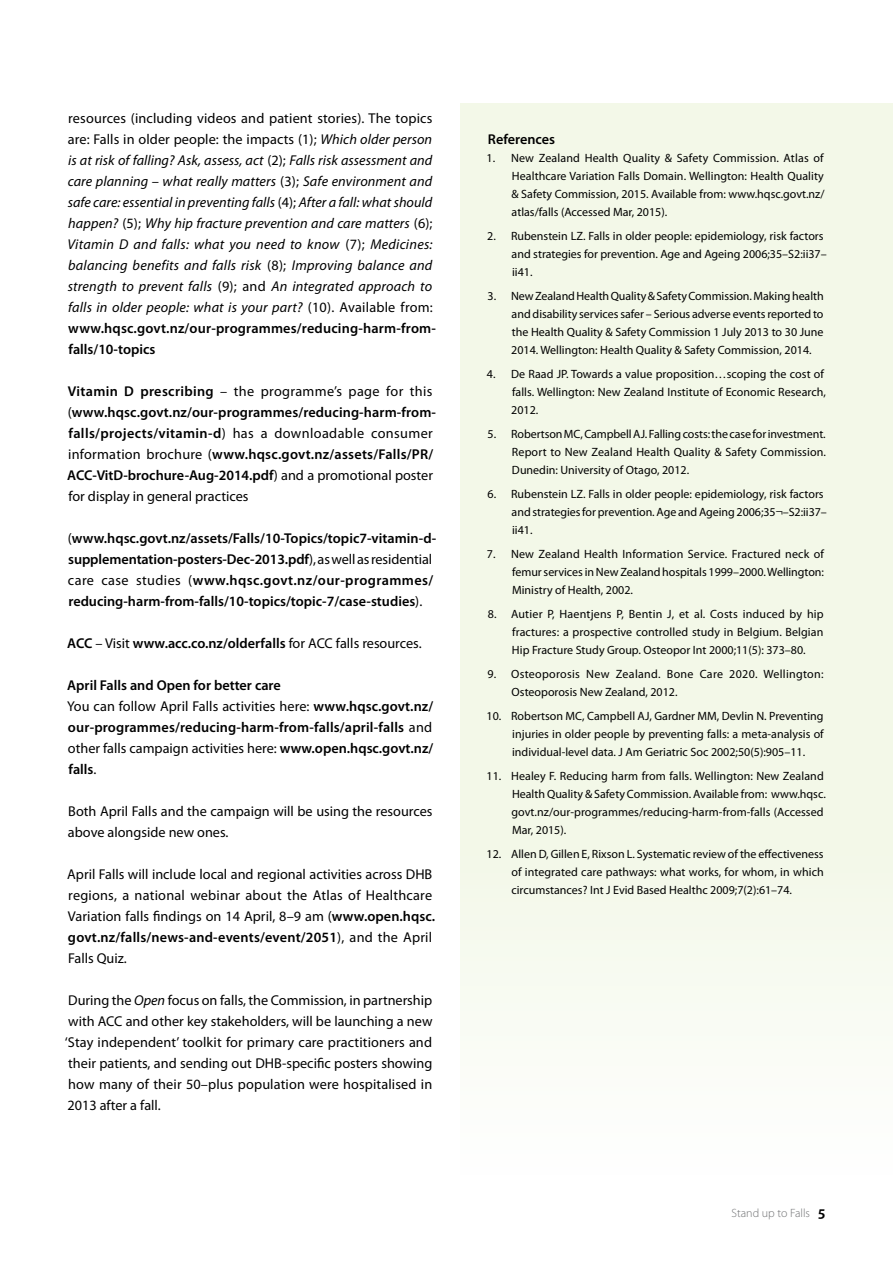
<style>
.page{position:relative;width:893px;height:1263px;background:#fff}
.page>*{position:absolute;margin:0;border:0;box-sizing:border-box;transform-origin:0 0}
.t1{font:600 14.25px/21px "Myriad Pro";color:#000}
.t2{font:italic 14.25px/21px "Myriad Pro";letter-spacing:.005em;color:#000}
.t3{font:14.25px/21px "Myriad Pro";color:#000}
.t4{font:12px/18px "Myriad Pro";color:#000;text-align:justify}
.t5{font:12px/18px "Myriad Pro";letter-spacing:.025em;color:#000}
.t6{font:300 12px "Myriad Pro";color:#707173}
.s1{font-style:normal}
.s2{font-weight:600;font-style:normal}
.s3{font-weight:400}
.s4{font-weight:600}
.s5{font-style:italic}
.s6{font-weight:600;font-size:15.75px;color:#000}
</style>
<div class="page">
<div style="left:460px;top:103px;width:432px;height:1071px;background:#f3f8e8"></div>
<p class="t2" style="left:68px;top:107px;width:370px"><span class="s1">resources (including videos and patient stories). The topics are: Falls in older people: the impacts (1);</span> Which older person is at risk of falling? Ask, assess, act <span class="s1">(2);</span> Falls risk assessment and care planning – what really matters <span class="s1">(3);</span> Safe environment and safe care: essential in preventing falls <span class="s1">(4);</span> After a fall: what should happen? <span class="s1">(5);</span> Why hip fracture prevention and care matters <span class="s1">(6); </span>Vitamin D and falls: what you need to know <span class="s1">(7);</span> Medicines: balancing benefits and falls risk <span class="s1">(8);</span> Improving balance and strength to prevent falls <span class="s1">(9); and</span> An integrated approach to falls in older people: what is your part? <span class="s1">(10). Available from: </span><span class="s2">www.hqsc.govt.nz/our-programmes/reducing-harm-from&shy;falls/10-topics</span></p>
<p class="t1" style="left:67px;top:380px;width:370px">Vitamin D prescribing <span class="s3">– the programme’s page for this (</span>www.hqsc.govt.nz/our-programmes/reducing-harm-from&shy;falls/projects/vitamin-d<span class="s3">) has a downloadable consumer information brochure (</span>www.hqsc.govt.nz/assets/Falls/PR/ ACC-VitD-brochure-Aug-2014.pdf<span class="s3">) and a promotional poster for display in general practices</span></p>
<p class="t1" style="left:68px;top:527px;width:370px"><span class="s3">(</span>www.hqsc.govt.nz/assets/Falls/10-Topics/topic7-vitamin-d&shy;supplementation-posters-Dec-2013.pdf<span class="s3">), as well as residential care case studies (</span>www.hqsc.govt.nz/our-programmes/ reducing-harm-from-falls/10-topics/topic-7/case-studies<span class="s3">).</span></p>
<p class="t1" style="left:67px;top:632px;width:356px">ACC <span class="s3">– Visit</span> www.acc.co.nz/olderfalls <span class="s3">for ACC falls resources.</span></p>
<p class="t1" style="left:67px;top:674px;width:368px">April Falls and Open for better care<br><span class="s3">You can follow April Falls activities here:</span> www.hqsc.govt.nz/ our-programmes/reducing-harm-from-falls/april-falls <span class="s3">and other falls campaign activities here:</span> www.open.hqsc.govt.nz/ falls<span class="s3">.</span></p>
<p class="t3" style="left:68px;top:801px;width:366px">Both April Falls and the campaign will be using the resources above alongside new ones.</p>
<p class="t3" style="left:67px;top:864px;width:369px">April Falls will include local and regional activities across DHB regions, a national webinar about the Atlas of Healthcare Variation falls findings on 14 April, 8–9 am (<span class="s4">www.open.hqsc. govt.nz/falls/news-and-events/event/2051</span>), and the April Falls Quiz.</p>
<p class="t3" style="left:65px;top:990px;width:369px;text-align:justify">During the <span class="s5">Open</span> focus on falls, the Commission, in partnership with ACC and other key stakeholders, will be launching a new ‘Stay independent’ toolkit for primary care practitioners and their patients, and sending out DHB-specific posters showing how many of their 50–plus population were hospitalised in 2013 after a fall.</p>
<p class="t1" style="left:488px;top:128px;width:69px">References</p>
<p class="t4" style="left:511px;top:149px;width:314px;text-indent:-25px">1. New Zealand Health Quality &amp; Safety Commission. Atlas of Healthcare Variation Falls Domain. Wellington: Health Quality &amp; Safety Commission, 2015. Available from: www.hqsc.govt.nz/ atlas/falls (Accessed Mar, 2015).</p>
<p class="t4" style="left:512px;top:227px;width:317px;text-align:left;text-indent:-24px">2. Rubenstein LZ. Falls in older people: epidemiology, risk factors and strategies for prevention. Age and Ageing 2006;35–S2:ii37– ii41.</p>
<p class="t4" style="left:511px;top:287px;width:314px;text-indent:-24px">3. New Zealand Health Quality &amp; Safety Commission. Making health and disability services safer – Serious adverse events reported to the Health Quality &amp; Safety Commission 1 July 2013 to 30 June 2014. Wellington: Health Quality &amp; Safety Commission, 2014.</p>
<p class="t4" style="left:511px;top:365px;width:316px;text-align:left;text-indent:-24px">4. De Raad JP. Towards a value proposition…scoping the cost of falls. Wellington: New Zealand Institute of Economic Research,<br>2012.</p>
<p class="t4" style="left:512px;top:425px;width:315px;text-indent:-24px">5. Robertson MC, Campbell AJ. Falling costs: the case for investment.<br>Report to New Zealand Health Quality &amp; Safety Commission.<br>Dunedin: University of Otago, 2012.</p>
<p class="t4" style="left:512px;top:485px;width:317px;text-align:left;text-indent:-24px">6. Rubenstein LZ. Falls in older people: epidemiology, risk factors and strategies for prevention. Age and Ageing 2006;35¬–S2:ii37– ii41.</p>
<p class="t4" style="left:512px;top:545px;width:314px;text-indent:-25px">7. New Zealand Health Information Service. Fractured neck of femur services in New Zealand hospitals 1999–2000. Wellington:<br>Ministry of Health, 2002.</p>
<p class="t4" style="left:512px;top:605px;width:313px;text-indent:-24px">8. Autier P, Haentjens P, Bentin J, et al. Costs induced by hip fractures: a prospective controlled study in Belgium. Belgian Hip Fracture Study Group. Osteopor Int 2000;11(5): 373–80.</p>
<p class="t5" style="left:512px;top:665px;width:313px;text-indent:-24px">9. Osteoporosis New Zealand. Bone Care 2020. Wellington:<br>Osteoporosis New Zealand, 2012.</p>
<p class="t4" style="left:512px;top:707px;width:313px;text-indent:-26px">10. Robertson MC, Campbell AJ, Gardner MM, Devlin N. Preventing injuries in older people by preventing falls: a meta-analysis of individual-level data. J Am Geriatric Soc 2002;50(5):905–11.</p>
<p class="t4" style="left:511px;top:767px;width:316px;text-align:left;text-indent:-25px">11. Healey F. Reducing harm from falls. Wellington: New Zealand Health Quality &amp; Safety Commission. Available from: www.hqsc. govt.nz/our-programmes/reducing-harm-from-falls (Accessed Mar, 2015).</p>
<p class="t4" style="left:511px;top:845px;width:314px;text-indent:-25px">12. Allen D, Gillen E, Rixson L. Systematic review of the effectiveness of integrated care pathways: what works, for whom, in which circumstances? Int J Evid Based Healthc 2009;7(2):61–74.</p>
<p class="t6" style="left:731px;top:1206px;width:95px">Stand up to Falls <span class="s6">5</span></p>
</div>
